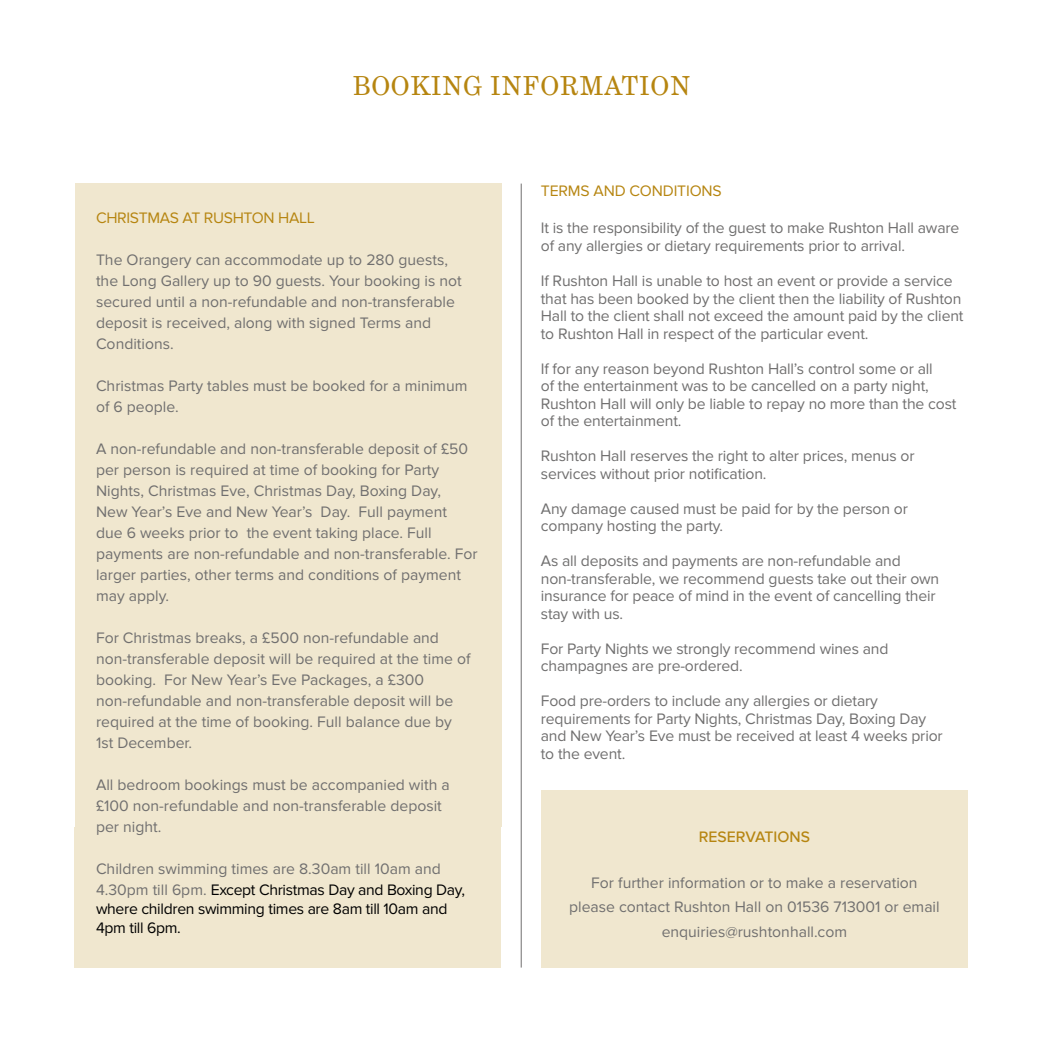
<style>
.page{position:relative;width:1042px;height:1042px;background:#fff}
.page>*{position:absolute;margin:0;border:0;box-sizing:border-box;transform-origin:0 0}
.t1{font:26.25px "Grad";letter-spacing:.05em;color:#b68510}
.t2{font:15.75px/21px "Proxima Nova";letter-spacing:-.01em;color:#706f6f}
.t3{font:15.75px/18.9px "Proxima Nova";letter-spacing:-.02em;color:#000}
.t4{font:15.75px "Proxima Nova";letter-spacing:-.02em;color:#b68510}
.t5{font:500 15.75px "Proxima Nova";color:#b68510}
.s1{color:#000}
</style>
<div class="page">
<div style="left:76px;top:184px;width:426px;height:643px;background:#f0e7cf"></div>
<hr style="left:521px;top:184px;width:1px;height:783px;background:#706f6f">
<div style="left:75px;top:827px;width:426px;height:140px;background:#f0e7cf"></div>
<div style="left:541px;top:790px;width:426px;height:177px;background:#f0e7cf"></div>
<h1 class="t1" style="left:353px;top:70px;width:339px">BOOKING INFORMATION</h1>
<p class="t4" style="left:96px;top:209px;width:220px">CHRISTMAS AT RUSHTON HALL</p>
<p class="t2" style="left:96px;top:250px;width:367px">The Orangery can accommodate up to 280 guests, the Long Gallery up to 90 guests. Your booking is not secured until a non-refundable and non-transferable deposit is received, along with signed Terms and Conditions.</p>
<p class="t2" style="left:96px;top:376px;width:373px">Christmas Party tables must be booked for a minimum of 6 people.</p>
<p class="t2" style="left:96px;top:439px;width:383px">A non-refundable and non-transferable deposit of £50 per person is required at time of booking for Party Nights, Christmas Eve, Christmas Day, Boxing Day,<br>New Year’s Eve and New Year’s Day. Full payment<br>due 6 weeks prior to the event taking place. Full payments are non-refundable and non-transferable. For larger parties, other terms and conditions of payment may apply.</p>
<p class="t2" style="left:96px;top:628px;width:376px">For Christmas breaks, a £500 non-refundable and non-transferable deposit will be required at the time of booking. For New Year’s Eve Packages, a £300 non-refundable and non-transferable deposit will be required at the time of booking. Full balance due by 1st December.</p>
<p class="t2" style="left:96px;top:775px;width:355px">All bedroom bookings must be accompanied with a £100 non-refundable and non-transferable deposit per night.</p>
<p class="t2" style="left:96px;top:859px;width:370px">Children swimming times are 8.30am till 10am and<br>4.30pm till 6pm. <span class="s1">Except Christmas Day and Boxing Day,</span></p>
<p class="t3" style="left:96px;top:900px;width:353px">where children swimming times are 8am till 10am and<br>4pm till 6pm.</p>
<p class="t4" style="left:541px;top:182px;width:182px">TERMS AND CONDITIONS</p>
<p class="t2" style="left:541px;top:220px;width:420px;line-height:18px">It is the responsibility of the guest to make Rushton Hall aware of any allergies or dietary requirements prior to arrival.</p>
<p class="t2" style="left:541px;top:273px;width:424px;line-height:17.5px">If Rushton Hall is unable to host an event or provide a service that has been booked by the client then the liability of Rushton Hall to the client shall not exceed the amount paid by the client to Rushton Hall in respect of the particular event.</p>
<p class="t2" style="left:541px;top:360px;width:417px;line-height:17.5px">If for any reason beyond Rushton Hall’s control some or all<br>of the entertainment was to be cancelled on a party night, Rushton Hall will only be liable to repay no more than the cost of the entertainment.</p>
<p class="t2" style="left:541px;top:448px;width:375px;line-height:17.5px">Rushton Hall reserves the right to alter prices, menus or services without prior notification.</p>
<p class="t2" style="left:541px;top:500px;width:369px;line-height:17.5px">Any damage caused must be paid for by the person or company hosting the party.</p>
<p class="t2" style="left:541px;top:553px;width:400px;line-height:17.5px">As all deposits and payments are non-refundable and non-transferable, we recommend guests take out their own insurance for peace of mind in the event of cancelling their stay with us.</p>
<p class="t2" style="left:541px;top:640px;width:349px;line-height:17.5px">For Party Nights we strongly recommend wines and champagnes are pre-ordered.</p>
<p class="t2" style="left:541px;top:693px;width:403px;line-height:17.5px">Food pre-orders to include any allergies or dietary requirements for Party Nights, Christmas Day, Boxing Day and New Year’s Eve must be received at least 4 weeks prior to the event.</p>
<p class="t5" style="left:699px;top:828px;width:113px">RESERVATIONS</p>
<p class="t2" style="left:569px;top:870px;width:372px;line-height:24.5px;text-align:center">For further information or to make a reservation please contact Rushton Hall on 01536 713001 or email enquiries@rushtonhall.com</p>
</div>
